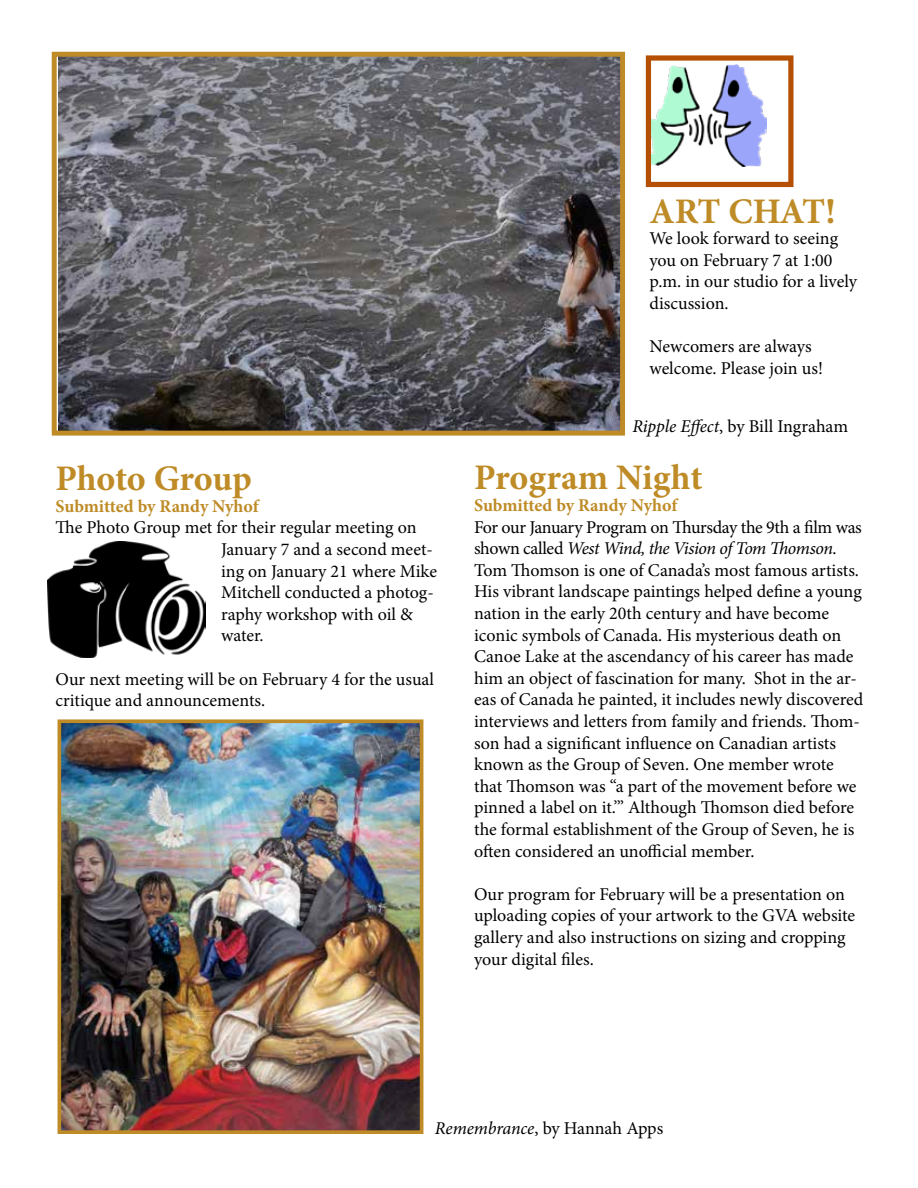
<style>
.page{position:relative;width:918px;height:1188px;background:#fff}
.page>*{position:absolute;margin:0;border:0;box-sizing:border-box;transform-origin:0 0}
.t1{font:700 36px "Minion Pro";letter-spacing:-.01em;color:#be8b26}
.t2{font:18px/21.6px "Minion Pro";letter-spacing:-.005em;color:#000}
.t3{font:700 18px "Minion Pro";letter-spacing:-.005em;color:#be8b26}
.s1{font-style:italic}
</style>
<div class="page">
<img style="left:652px;top:65px;width:115px;height:102px">
<div style="left:646px;top:55px;width:148px;height:132px;border:5px solid #b54f04"></div>
<img style="left:59px;top:58px;width:560px;height:372px">
<div style="left:52px;top:52px;width:573px;height:384px;border:5px solid #be8b26"></div>
<img style="left:48px;top:542px;width:157px;height:115px">
<img style="left:63px;top:724px;width:355px;height:405px">
<div style="left:58px;top:719px;width:365px;height:415px;border:4px solid #be8b26"></div>
<h1 class="t1" style="left:650px;top:186px;width:188px">ART CHAT!</h1>
<p class="t2" style="left:650px;top:228px;width:209px">We look forward to seeing you on February 7 at 1:00 p.m. in our studio for a lively discussion.</p>
<p class="t2" style="left:650px;top:336px;width:175px">Newcomers are always welcome. Please join us!</p>
<h1 class="t1" style="left:56px;top:453px;width:198px">Photo Group</h1>
<p class="t3" style="left:56px;top:493px;width:205px">Submitted by Randy Nyhof</p>
<p class="t2" style="left:221px;top:517px;width:217px;text-indent:-166px">The Photo Group met for their regular meeting on<br>January 7 and a second meet&shy;ing on January 21 where Mike<br>Mitchell conducted a photog&shy;raphy workshop with oil &amp; water.</p>
<p class="t2" style="left:56px;top:668px;width:380px">Our next meeting will be on February 4 for the usual critique and announcements.</p>
<p class="t2" style="left:632px;top:416px;width:217px"><span class="s1">Ripple Effect</span>, by Bill Ingraham</p>
<h1 class="t1" style="left:474px;top:453px;width:230px">Program Night</h1>
<p class="t3" style="left:474px;top:493px;width:205px">Submitted by Randy Nyhof</p>
<p class="t2" style="left:474px;top:516px;width:391px">For our January Program on Thursday the 9th a film was shown called <span class="s1">West Wind, the Vision of Tom Thomson</span>.<br>Tom Thomson is one of Canada’s most famous artists.<br>His vibrant landscape paintings helped define a young nation in the early 20th century and have become iconic symbols of Canada. His mysterious death on Canoe Lake at the ascendancy of his career has made him an object of fascination for many. Shot in the ar&shy;eas of Canada he painted, it includes newly discovered interviews and letters from family and friends. Thom&shy;son had a significant influence on Canadian artists known as the Group of Seven. One member wrote that Thomson was “a part of the movement before we pinned a label on it.’” Although Thomson died before the formal establishment of the Group of Seven, he is often considered an unofficial member.</p>
<p class="t2" style="left:474px;top:883px;width:383px">Our program for February will be a presentation on uploading copies of your artwork to the GVA website gallery and also instructions on sizing and cropping your digital files.</p>
<p class="t2" style="left:435px;top:1117px;width:230px"><span class="s1">Remembrance</span>, by Hannah Apps</p>
</div>
